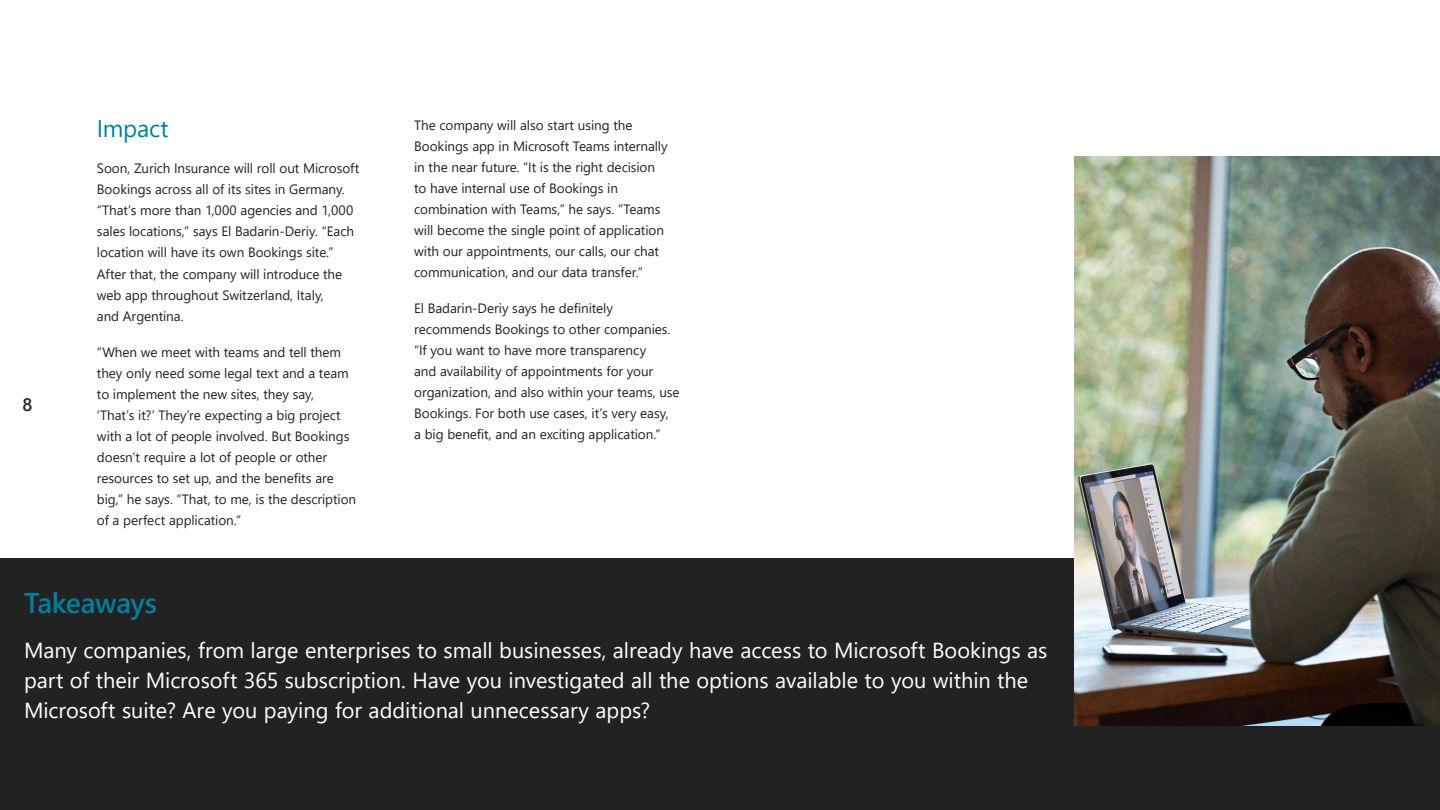
<style>
.page{position:relative;width:1440px;height:810px;background:#fff}
.page>*{position:absolute;margin:0;border:0;box-sizing:border-box;transform-origin:0 0}
.t1{font:600 28.5px "Segoe UI";letter-spacing:-.015em;color:#007f9c}
.t2{font:24px "Segoe UI";letter-spacing:-.01em;color:#007f9c}
.t3{font:21.75px/30px "Segoe UI";color:#fff}
.t4{font:600 18px "Segoe UI";color:#232222}
.t5{font:13.5px/21px "Segoe UI";letter-spacing:-.005em;color:#232222}
</style>
<div class="page">
<div style="left:0;top:558px;width:1440px;height:252px;background:#232222"></div>
<img style="left:1074px;top:156px;width:366px;height:570px">
<h3 class="t4" style="left:22px;top:388px;width:11px">8</h3>
<h2 class="t2" style="left:97px;top:106px;width:73px">Impact</h2>
<p class="t5" style="left:97px;top:157px;width:264px">Soon, Zurich Insurance will roll out Microsoft Bookings across all of its sites in Germany. “That’s more than 1,000 agencies and 1,000 sales locations,” says El Badarin-Deriy. “Each location will have its own Bookings site.” After that, the company will introduce the web app throughout Switzerland, Italy,<br>and Argentina.</p>
<p class="t5" style="left:97px;top:340px;width:261px">“When we meet with teams and tell them they only need some legal text and a team to implement the new sites, they say,<br>‘That’s it?’ They’re expecting a big project with a lot of people involved. But Bookings doesn’t require a lot of people or other resources to set up, and the benefits are big,” he says. “That, to me, is the description of a perfect application.”</p>
<p class="t5" style="left:414px;top:113px;width:255px">The company will also start using the Bookings app in Microsoft Teams internally in the near future. “It is the right decision to have internal use of Bookings in combination with Teams,” he says. “Teams will become the single point of application with our appointments, our calls, our chat communication, and our data transfer.”</p>
<p class="t5" style="left:414px;top:296px;width:267px">El Badarin-Deriy says he definitely recommends Bookings to other companies. “If you want to have more transparency<br>and availability of appointments for your organization, and also within your teams, use Bookings. For both use cases, it’s very easy,<br>a big benefit, and an exciting application.”</p>
<h1 class="t1" style="left:24px;top:576px;width:135px">Takeaways</h1>
<p class="t3" style="left:24px;top:634px;width:1025px">Many companies, from large enterprises to small businesses, already have access to Microsoft Bookings as part of their Microsoft 365 subscription. Have you investigated all the options available to you within the<br>Microsoft suite? Are you paying for additional unnecessary apps?</p>
</div>
